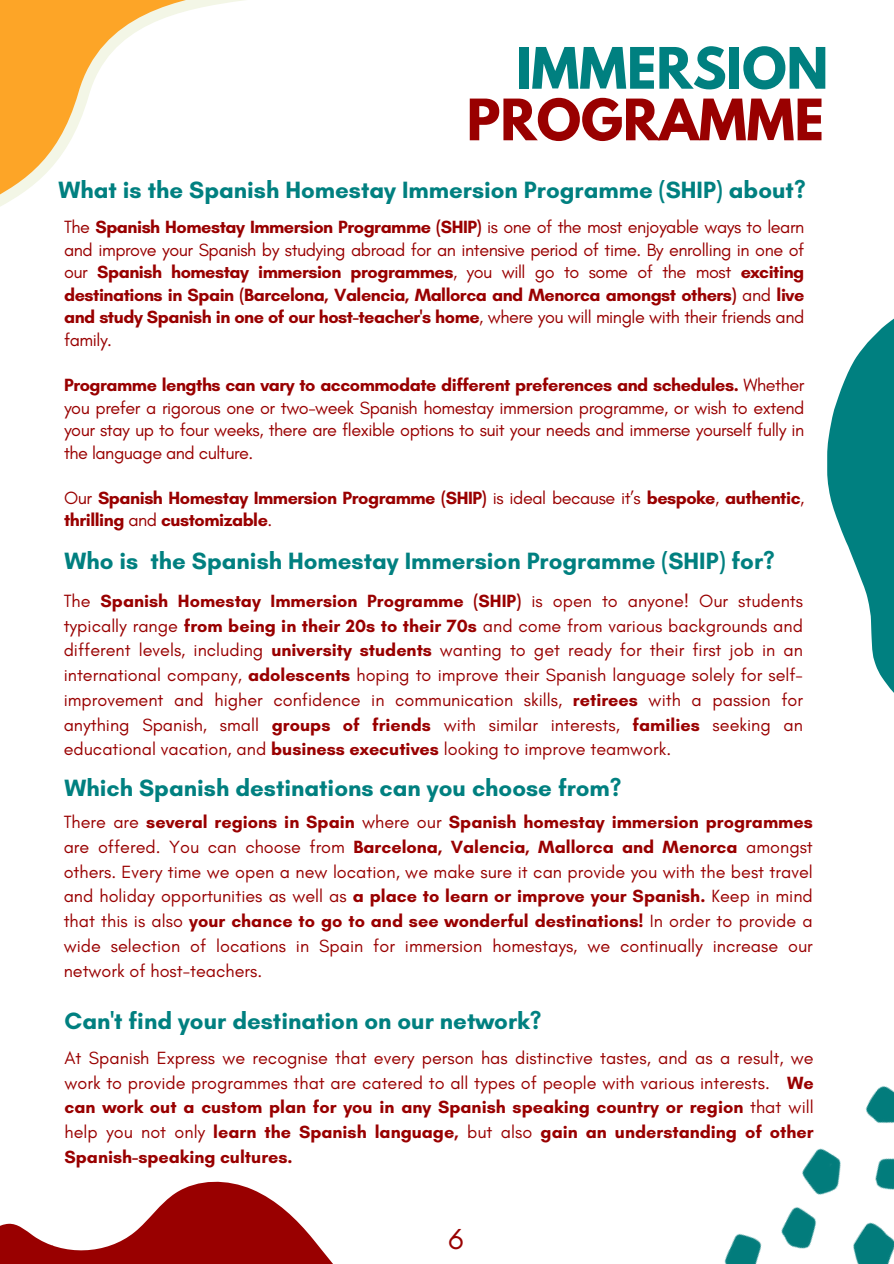
<style>
.page{position:relative;width:894px;height:1264px;background:#fff}
.page>*{position:absolute;margin:0;border:0;box-sizing:border-box;transform-origin:0 0}
.t1{font:700 50.55px "League Spartan";color:#900}
.t2{font:700 50.55px "League Spartan";color:#008080}
.t3{font:29.4px "Glacial Indifference";color:#900}
.t4{font:700 24px "Glacial Indifference";color:#008080}
.t5{font:18px/24.8px "Glacial Indifference";color:#900;text-align:justify}
.t6{font:700 18px/22.5px "Glacial Indifference";letter-spacing:-.025em;color:#900;text-align:justify}
.s1{font-weight:400}
.s2{font-weight:700}
</style>
<div class="page">
<svg style="left:0;top:0;width:244px;height:207px"></svg>
<svg style="left:158px;top:1181px;width:125px;height:27px;fill:#900"></svg>
<svg style="left:0;top:1208px;width:333px;height:55px"></svg>
<svg style="left:827px;top:319px;width:66px;height:373px"></svg>
<img style="left:724px;top:1086px;width:169px;height:177px">
<p class="t2" style="left:515px;top:43px;width:314px">IMMERSION</p>
<p class="t1" style="left:466px;top:95px;width:358px">PROGRAMME</p>
<h1 class="t4" style="left:58px;top:176px;width:748px">What is the Spanish Homestay Immersion Programme (SHIP) about?</h1>
<p class="t6" style="left:64px;top:216px;width:741px"><span class="s1">The</span> Spanish Homestay Immersion Programme (SHIP) <span class="s1">is one of the most enjoyable ways to learn and improve your Spanish by studying abroad for an intensive period of time. By enrolling in one of our</span> Spanish homestay immersion programmes<span class="s1">, you will go to some of the most</span> exciting destinations in Spain (Barcelona, Valencia, Mallorca and Menorca amongst others) <span class="s1">and</span> live and study Spanish in one of our host-teacher's home<span class="s1">, where you will mingle with their friends and family.</span></p>
<p class="t5" style="left:64px;top:373px;width:741px;line-height:22.5px"><span class="s2">Programme lengths can vary to accommodate different preferences and schedules.</span> Whether you prefer a rigorous one or two-week Spanish homestay immersion programme, or wish to extend your stay up to four weeks, there are flexible options to suit your needs and immerse yourself fully in the language and culture.</p>
<p class="t6" style="left:64px;top:486px;width:741px"><span class="s1">Our</span> Spanish Homestay Immersion Programme (SHIP) <span class="s1">is ideal because it’s</span> bespoke<span class="s1">,</span> authentic<span class="s1">, </span>thrilling <span class="s1">and</span> customizable<span class="s1">.</span></p>
<p class="t4" style="left:64px;top:546px;width:711px">Who is the Spanish Homestay Immersion Programme (SHIP) for?</p>
<p class="t5" style="left:64px;top:588px;width:740px">The <span class="s2">Spanish Homestay Immersion Programme (SHIP)</span> is open to anyone! Our students typically range <span class="s2">from being in their 20s to their 70s</span> and come from various backgrounds and different levels, including <span class="s2">university students</span> wanting to get ready for their first job in an international company, <span class="s2">adolescents</span> hoping to improve their Spanish language solely for self&shy;improvement and higher confidence in communication skills, <span class="s2">retirees</span> with a passion for anything Spanish, small <span class="s2">groups of friends</span> with similar interests, <span class="s2">families</span> seeking an educational vacation, and <span class="s2">business executives</span> looking to improve teamwork.</p>
<h1 class="t4" style="left:64px;top:773px;width:558px">Which Spanish destinations can you choose from?</h1>
<p class="t5" style="left:64px;top:809px;width:750px">There are <span class="s2">several regions in Spain</span> where our <span class="s2">Spanish homestay immersion programmes </span>are offered. You can choose from <span class="s2">Barcelona, Valencia, Mallorca and Menorca</span> amongst others. Every time we open a new location, we make sure it can provide you with the best travel and holiday opportunities as well as <span class="s2">a place to learn or improve your Spanish.</span> Keep in mind that this is also <span class="s2">your chance to go to and see wonderful destinations!</span> In order to provide a wide selection of locations in Spain for immersion homestays, we continually increase our network of host-teachers.</p>
<p class="t4" style="left:64px;top:1006px;width:478px">Can't find your destination on our network?</p>
<p class="t5" style="left:64px;top:1045px;width:750px">At Spanish Express we recognise that every person has distinctive tastes, and as a result, we work to provide programmes that are catered to all types of people with various interests. <span class="s2">We can work out a custom plan for you in any Spanish speaking country or region</span> that will help you not only <span class="s2">learn the Spanish language,</span> but also <span class="s2">gain an understanding of other Spanish-speaking cultures.</span></p>
<p class="t3" style="left:448px;top:1220px;width:17px">6</p>
</div>
